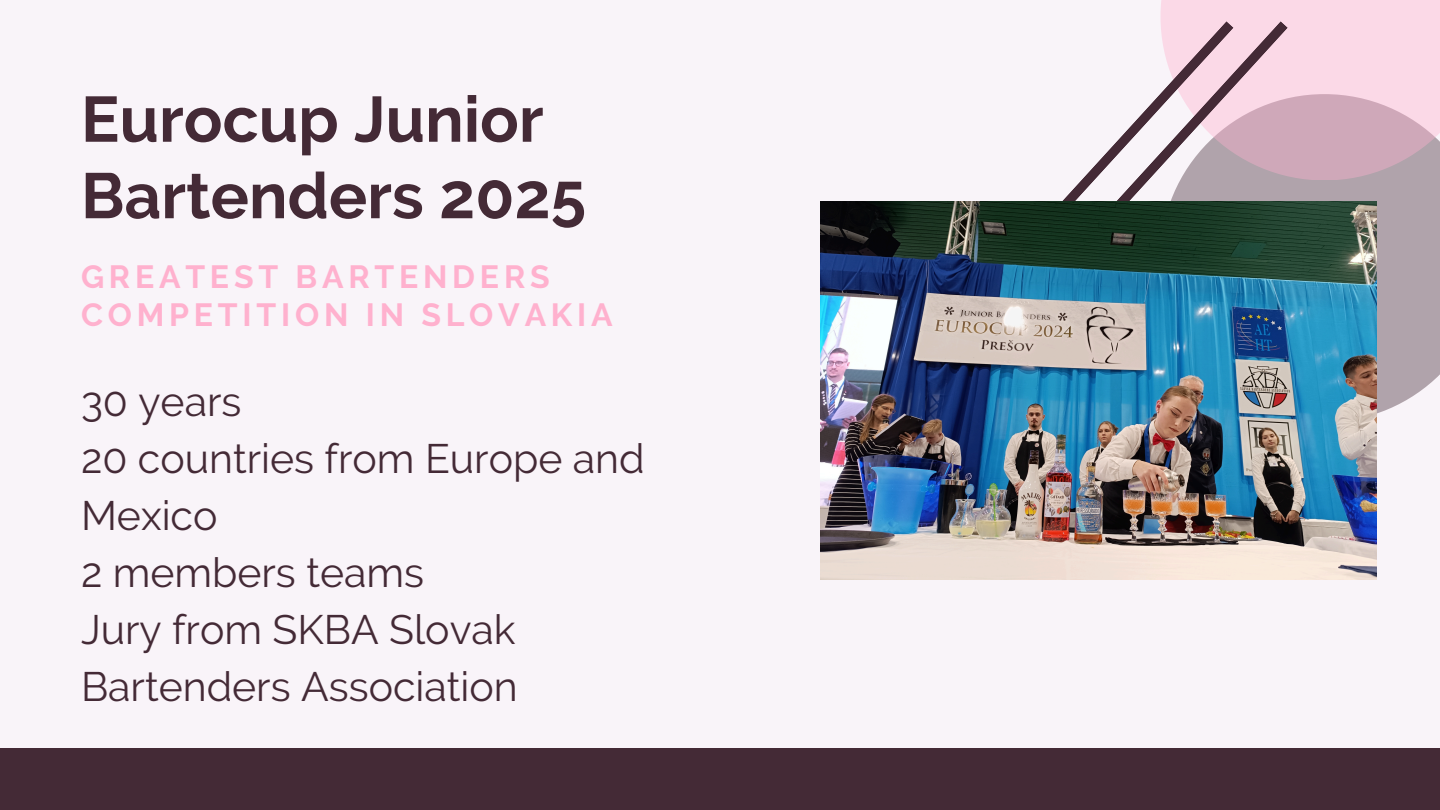
<style>
.page{position:relative;width:1440px;height:810px;background:#f9f4f9}
.page>*{position:absolute;margin:0;border:0;box-sizing:border-box;transform-origin:0 0}
.t1{font:700 64px/76.5px "Raleway";color:#442a36}
.t2{font:41px/57px "Raleway";color:#442a36}
.t3{font:700 32px/38.2px "Raleway";letter-spacing:.15em;color:#ffb1ce}
</style>
<div class="page">
<div style="left:0;top:748px;width:1440px;height:62px;background:#442a36"></div>
<svg style="left:1288px;top:180px;width:152px;height:234px;background:#b3a7af"></svg>
<svg style="left:1161px;top:0;width:279px;height:180px;background:#e8c6d4"></svg>
<svg style="left:1033px;top:21px;width:255px;height:181px"></svg>
<img style="left:821px;top:202px;width:556px;height:378px">
<h1 class="t1" style="left:81px;top:81px;width:507px">Eurocup Junior<br>Bartenders 2025</h1>
<p class="t3" style="left:81px;top:258px;width:533px">GREATEST BARTENDERS<br>COMPETITION IN SLOVAKIA</p>
<h2 class="t2" style="left:81px;top:373px;width:565px">30 years<br>20 countries from Europe and<br>Mexico<br>2 members teams<br>Jury from SKBA Slovak<br>Bartenders Association</h2>
</div>
